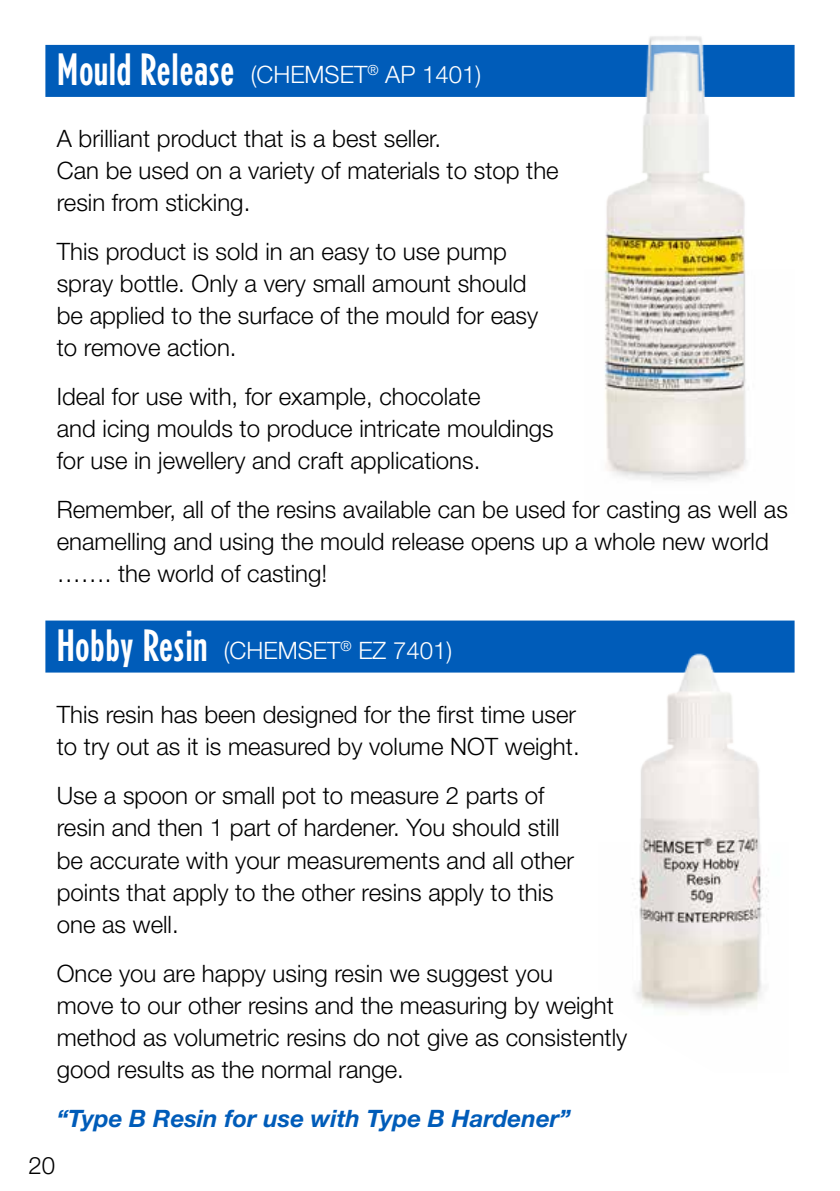
<style>
.page{position:relative;width:840px;height:1191px;background:#fff}
.page>*{position:absolute;margin:0;border:0;box-sizing:border-box;transform-origin:0 0}
.t1{font:300 24px/32px "Helvetica Neue";color:#000}
.t2{font:300 24px "Helvetica Neue";color:#fff}
.t3{font:italic 700 24px "Helvetica Neue";color:#005cb9}
.s1{font-family:"AT Erbar";font-weight:500;font-stretch:condensed;font-size:44px}
</style>
<div class="page">
<div style="left:45px;top:45px;width:749px;height:52px;background:#005cb9"></div>
<img style="left:584px;top:36px;width:210px;height:445px">
<div style="left:45px;top:620px;width:749px;height:52px;background:#005cb9"></div>
<img style="left:597px;top:653px;width:191px;height:357px">
<p class="t2" style="left:57px;top:60px;width:426px"><span class="s1">Mould Release</span> (CHEMSET<sup>®</sup> AP 1401)</p>
<p class="t1" style="left:57px;top:121px;width:503px">A brilliant product that is a best seller.<br>Can be used on a variety of materials to stop the resin from sticking.</p>
<p class="t1" style="left:57px;top:234px;width:483px">This product is sold in an easy to use pump spray bottle. Only a very small amount should be applied to the surface of the mould for easy to remove action.</p>
<p class="t1" style="left:57px;top:379px;width:498px">Ideal for use with, for example, chocolate<br>and icing moulds to produce intricate mouldings for use in jewellery and craft applications.</p>
<p class="t1" style="left:57px;top:492px;width:732px">Remember, all of the resins available can be used for casting as well as enamelling and using the mould release opens up a whole new world ……. the world of casting!</p>
<p class="t2" style="left:57px;top:636px;width:397px"><span class="s1">Hobby Resin</span> (CHEMSET<sup>®</sup> EZ 7401)</p>
<p class="t1" style="left:57px;top:698px;width:524px">This resin has been designed for the first time user to try out as it is measured by volume NOT weight.</p>
<p class="t1" style="left:57px;top:779px;width:518px">Use a spoon or small pot to measure 2 parts of resin and then 1 part of hardener. You should still be accurate with your measurements and all other points that apply to the other resins apply to this one as well.</p>
<p class="t1" style="left:57px;top:956px;width:571px">Once you are happy using resin we suggest you<br>move to our other resins and the measuring by weight method as volumetric resins do not give as consistently good results as the normal range.</p>
<p class="t3" style="left:57px;top:1103px;width:515px">“Type B Resin for use with Type B Hardener”</p>
<p class="t1" style="left:28px;top:1148px;width:28px">20</p>
</div>
